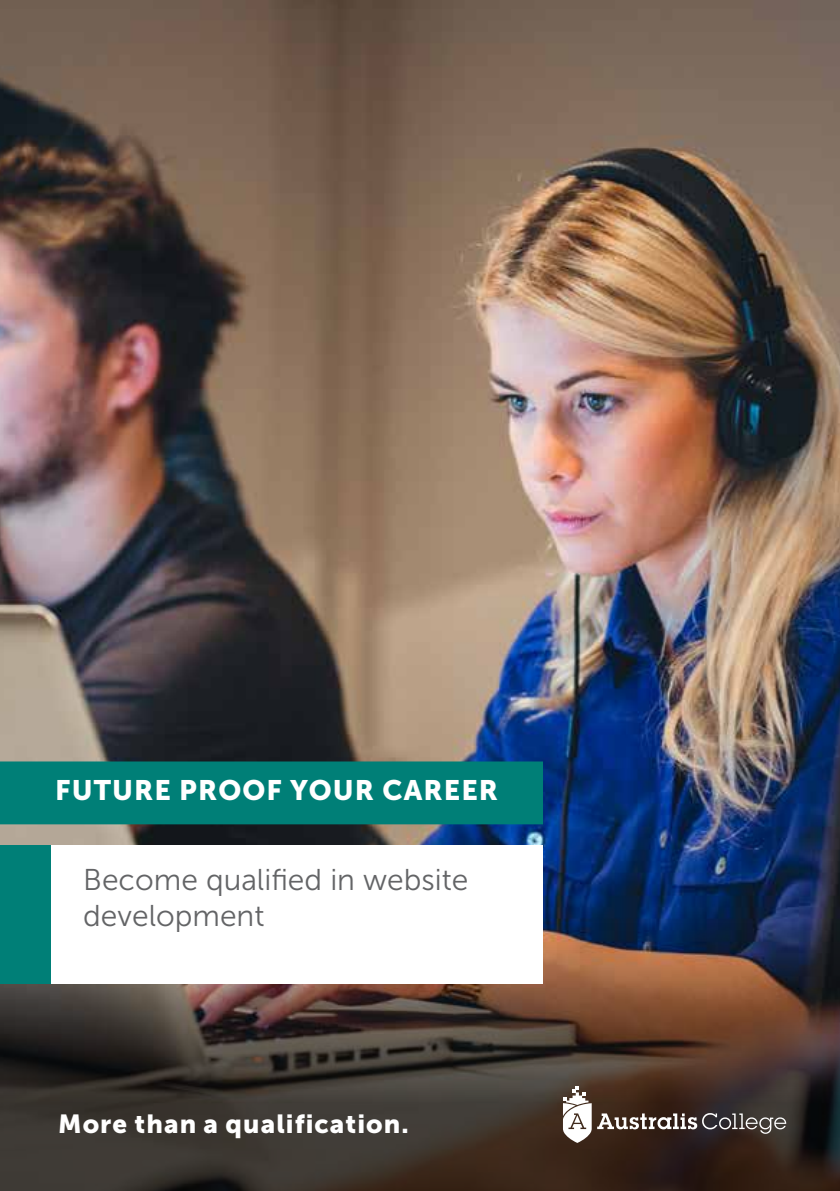
<style>
.page{position:relative;width:840px;height:1191px;background:#fff}
.page>*{position:absolute;margin:0;border:0;box-sizing:border-box;transform-origin:0 0}
.t1{font:30px/36px "Museo Sans 300";color:#636466}
.t2{font:28px "Museo Sans 900";letter-spacing:.04em;color:#fff}
.t3{font:26px "Museo Sans 900";letter-spacing:.04em;color:#fff}
</style>
<div class="page">
<img style="left:0;top:0;width:839px;height:912px">
<svg style="left:0;top:912px;width:839px;height:279px;background:#453731"></svg>
<div style="left:0;top:761px;width:542px;height:63px;background:#007f77"></div>
<div style="left:0;top:845px;width:541px;height:138px;background:#fff"></div>
<div style="left:0;top:845px;width:51px;height:138px;background:#007f77"></div>
<svg style="left:597px;top:1113px;width:188px;height:20px;background:#6a605c"></svg>
<svg style="left:562px;top:1086px;width:29px;height:57px"></svg>
<p class="t2" style="left:55px;top:774px;width:444px">FUTURE PROOF YOUR CAREER</p>
<p class="t1" style="left:83px;top:862px;width:386px">Become qualified in website development</p>
<p class="t3" style="left:58px;top:1108px;width:352px">More than a qualification.</p>
</div>
